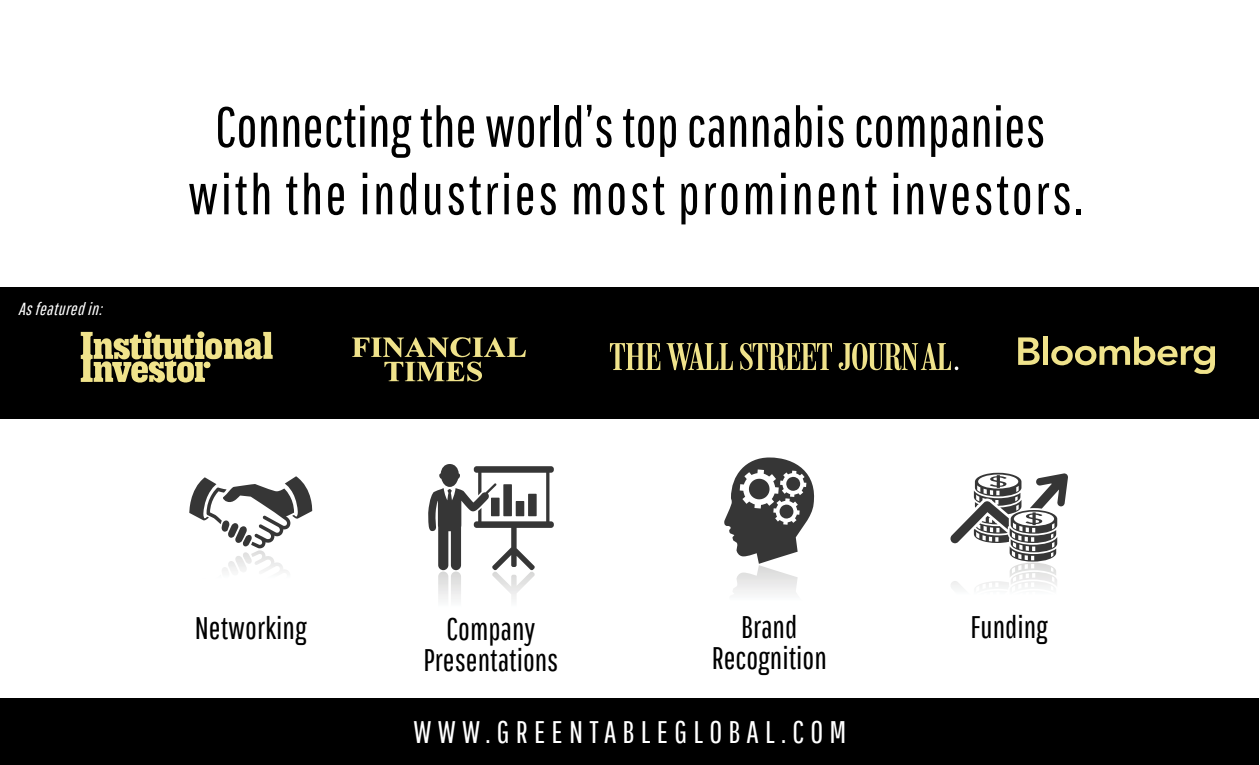
<style>
.page{position:relative;width:1260px;height:765px;background:#fff}
.page>*{position:absolute;margin:0;border:0;box-sizing:border-box;transform-origin:0 0}
.t1{font:56.25px/67.5px "Pathway Gothic One";letter-spacing:.04em;color:#000;text-align:center}
.t2{font:31.25px/31.2px "Pathway Gothic One";color:#000;text-align:center}
.t3{font:31.25px "Pathway Gothic One";letter-spacing:.2em;color:#fff}
.t4{font:italic 17.5px "Pathway Gothic One";color:#fff}
</style>
<div class="page">
<div style="left:1px;top:698px;width:1258px;height:66px;background:#000"></div>
<div style="left:1px;top:287px;width:1258px;height:131px;background:#000"></div>
<svg style="left:189px;top:476px;width:124px;height:95px"></svg>
<svg style="left:950px;top:473px;width:118px;height:115px"></svg>
<svg style="left:428px;top:464px;width:126px;height:136px"></svg>
<svg style="left:724px;top:458px;width:91px;height:136px"></svg>
<svg style="left:352px;top:337px;width:174px;height:45px"></svg>
<svg style="left:1018px;top:337px;width:22px;height:28px"></svg>
<div style="left:1043px;top:337px;width:5px;height:28px;background:#f0e38b"></div>
<svg style="left:1051px;top:337px;width:164px;height:37px"></svg>
<svg style="left:81px;top:332px;width:192px;height:50px"></svg>
<div style="left:204px;top:362px;width:7px;height:6px;background:#f0e38b;border-radius:50%"></div>
<svg style="left:610px;top:343px;width:50px;height:27px"></svg>
<svg style="left:740px;top:343px;width:92px;height:27px"></svg>
<svg style="left:666px;top:343px;width:67px;height:27px"></svg>
<svg style="left:839px;top:342px;width:119px;height:29px"></svg>
<p class="t4" style="left:18px;top:299px;width:90px">Asfeaturedin:</p>
<p class="t1" style="left:188px;top:92px;width:897px">Connecting the world’s top cannabis companies with the industries most prominent investors.</p>
<p class="t2" style="left:195px;top:611px;width:113px">Networking</p>
<p class="t2" style="left:712px;top:610px;width:117px">Brand<br>Recognition</p>
<p class="t2" style="left:447px;top:613px;width:90px">Company</p>
<p class="t2" style="left:971px;top:610px;width:79px">Funding</p>
<p class="t2" style="left:424px;top:644px;width:136px">Presentations</p>
<p class="t3" style="left:413px;top:713px;width:435px">WWW.GREENTABLEGLOBAL.COM</p>
</div>
